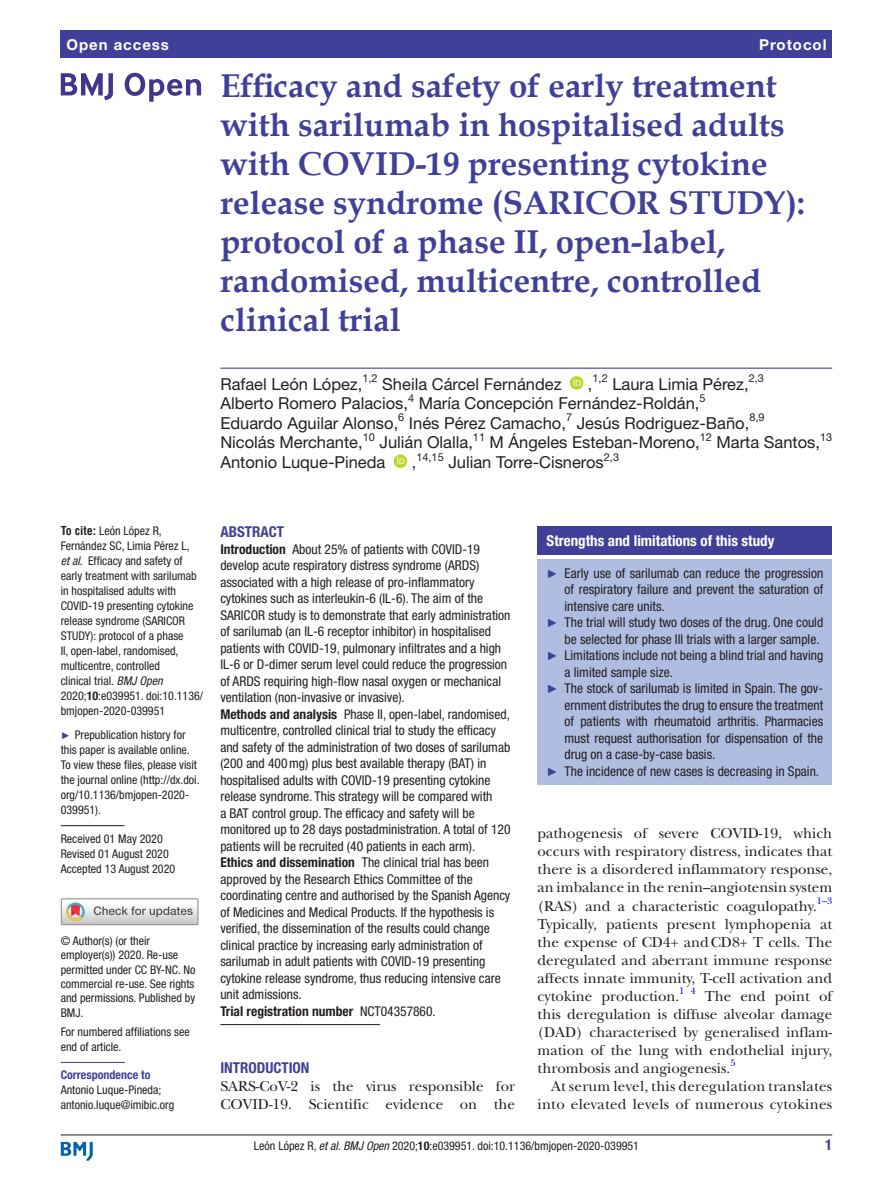
<style>
.page{position:relative;width:893px;height:1191px;background:#fff}
.page>*{position:absolute;margin:0;border:0;box-sizing:border-box;transform-origin:0 0}
.t1{font:700 33px/39px "Book Antiqua";color:#414099}
.t2{font:16.5px "Helvetica Neue LT Std";color:#231f20}
.t3{font:15px/18px "New Baskerville";color:#231f20}
.t4{font:15px/18px "New Baskerville";letter-spacing:.02em;color:#231f20;text-align:right}
.t5{font:700 condensed 15px "Helvetica Neue LT Std";color:#fff}
.t6{font:700 condensed 15px "Helvetica Neue LT Std";color:#414099}
.t7{font:700 15px "Helvetica Neue LT Std";letter-spacing:.065em;color:#fff}
.t8{font:condensed 13.5px/16.5px "Helvetica Neue LT Std";color:#231f20}
.t9{font:condensed 12px/15px "Helvetica Neue LT Std";color:#231f20}
.t10{font:700 condensed 12px "Helvetica Neue LT Std";color:#414099}
.t11{font:10.95px "Helvetica Neue LT Std";color:#231f20}
.s1{font-family:"Helvetica LT Std";font-weight:700}
.s2{font-style:italic}
.s3{font-weight:700}
.s4{font-family:"Arial";font-stretch:normal;font-size:9.75px;color:#414099}
.s5{font-family:"Arial";font-stretch:normal;font-size:12px;color:#414099}
</style>
<div class="page">
<hr style="left:61px;top:1134px;width:771px;height:1px;background:#231f20">
<svg style="left:61px;top:1141px;width:32px;height:19px"></svg>
<div style="left:61px;top:31px;width:771px;height:27px;background:#414099"></div>
<hr style="left:220px;top:367px;width:612px;height:2px;background:#414099">
<svg style="left:570px;top:376px;width:13px;height:14px"></svg>
<svg style="left:394px;top:454px;width:13px;height:14px"></svg>
<hr style="left:61px;top:825px;width:64px;height:1px;background:#231f20">
<hr style="left:61px;top:1062px;width:64px;height:1px;background:#414099">
<svg style="left:61px;top:73px;width:52px;height:27px"></svg>
<svg style="left:125px;top:73px;width:76px;height:29px"></svg>
<div style="left:61px;top:898px;width:138px;height:27px;border:1px solid #969090"></div>
<svg style="left:61px;top:898px;width:137px;height:26px"></svg>
<hr style="left:220px;top:1024px;width:160px;height:1px;background:#231f20">
<div style="left:538px;top:526px;width:294px;height:29px;background:#414099"></div>
<div style="left:538px;top:559px;width:294px;height:226px;background:#afbde1"></div>
<p class="t7" style="left:66px;top:35px;width:104px">Open access</p>
<p class="t7" style="left:759px;top:35px;width:69px">Protocol</p>
<p class="t1" style="left:220px;top:66px;width:586px">Efficacy and safety of early treatment with sarilumab in hospitalised adults with COVID-19 presenting cytokine release syndrome (SARICOR STUDY): protocol of a phase II, open-label, randomised, multicentre, controlled clinical trial</p>
<p class="t2" style="left:220px;top:374px;width:144px">Rafael León López,</p>
<p class="t11" style="left:362px;top:372px;width:17px">1,2</p>
<p class="t2" style="left:382px;top:374px;width:181px">Sheila Cárcel Fernández</p>
<p class="t11" style="left:593px;top:372px;width:17px">1,2</p>
<p class="t2" style="left:612px;top:374px;width:138px">Laura Limia Pérez,</p>
<p class="t11" style="left:749px;top:372px;width:17px">2,3</p>
<p class="t2" style="left:588px;top:374px;width:6px">,</p>
<p class="t2" style="left:220px;top:393px;width:189px">Alberto Romero Palacios,</p>
<p class="t11" style="left:408px;top:391px;width:8px">4</p>
<p class="t2" style="left:419px;top:393px;width:282px">María Concepción Fernández-Roldán,</p>
<p class="t11" style="left:699px;top:391px;width:8px">5</p>
<p class="t2" style="left:220px;top:413px;width:179px">Eduardo Aguilar Alonso,</p>
<p class="t11" style="left:398px;top:411px;width:8px">6</p>
<p class="t2" style="left:409px;top:413px;width:159px">Inés Pérez Camacho,</p>
<p class="t11" style="left:566px;top:411px;width:8px">7</p>
<p class="t2" style="left:577px;top:413px;width:174px">Jesús Rodriguez-Baño,</p>
<p class="t11" style="left:749px;top:411px;width:17px">8,9</p>
<p class="t2" style="left:220px;top:432px;width:144px">Nicolás Merchante,</p>
<p class="t11" style="left:363px;top:430px;width:14px">10</p>
<p class="t2" style="left:379px;top:432px;width:95px">Julián Olalla,</p>
<p class="t11" style="left:473px;top:430px;width:14px">11</p>
<p class="t2" style="left:490px;top:432px;width:212px">M Ángeles Esteban-Moreno,</p>
<p class="t11" style="left:700px;top:430px;width:14px">12</p>
<p class="t2" style="left:716px;top:432px;width:105px">Marta Santos,</p>
<p class="t11" style="left:820px;top:430px;width:14px">13</p>
<p class="t2" style="left:220px;top:452px;width:167px">Antonio Luque-Pineda</p>
<p class="t2" style="left:412px;top:452px;width:6px">,</p>
<p class="t11" style="left:416px;top:450px;width:29px">14,15</p>
<p class="t2" style="left:448px;top:452px;width:157px">Julian Torre-Cisneros</p>
<p class="t11" style="left:604px;top:450px;width:17px">2,3</p>
<p class="t9" style="left:61px;top:523px;width:144px"><span class="s1">To cite:</span> León López R,<br>Fernández SC, Limia Pérez L,<br><span class="s2">et al</span>. Efficacy and safety of early treatment with sarilumab in hospitalised adults with<br>COVID-19 presenting cytokine release syndrome (SARICOR<br>STUDY): protocol of a phase<br>II, open-label, randomised, multicentre, controlled<br>clinical trial. <span class="s2">BMJ Open<br></span>2020;<span class="s3">10</span>:e039951. doi:10.1136/ bmjopen-2020-039951</p>
<p class="t9" style="left:61px;top:727px;width:140px"><span class="s4">►</span> Prepublication history for this paper is available online.<br>To view these files, please visit the journal online (http://dx.doi. org/10.1136/bmjopen-2020-<br>039951).</p>
<p class="t9" style="left:61px;top:830px;width:116px">Received 01 May 2020<br>Revised 01 August 2020<br>Accepted 13 August 2020</p>
<p class="t9" style="left:61px;top:933px;width:136px;line-height:14.4px">© Author(s) (or their employer(s)) 2020. Re-use permitted under CC BY-NC. No commercial re-use. See rights and permissions. Published by<br>BMJ.</p>
<p class="t9" style="left:61px;top:1024px;width:130px">For numbered affiliations see end of article.</p>
<p class="t10" style="left:61px;top:1067px;width:91px">Correspondence to</p>
<p class="t9" style="left:61px;top:1082px;width:115px">Antonio Luque-Pineda; antonio.luque@imibic.org</p>
<p class="t6" style="left:220px;top:522px;width:65px">ABSTRACT</p>
<p class="t8" style="left:220px;top:540px;width:292px"><span class="s3">Introduction</span> About 25% of patients with COVID-19 develop acute respiratory distress syndrome (ARDS) associated with a high release of pro-inflammatory cytokines such as interleukin-6 (IL-6). The aim of the SARICOR study is to demonstrate that early administration of sarilumab (an IL-6 receptor inhibitor) in hospitalised patients with COVID-19, pulmonary infiltrates and a high IL-6 or D-dimer serum level could reduce the progression of ARDS requiring high-flow nasal oxygen or mechanical ventilation (non-invasive or invasive).<br><span class="s3">Methods and analysis</span> Phase II, open-label, randomised, multicentre, controlled clinical trial to study the efficacy and safety of the administration of two doses of sarilumab (200 and 400mg) plus best available therapy (BAT) in hospitalised adults with COVID-19 presenting cytokine release syndrome. This strategy will be compared with<br>a BAT control group. The efficacy and safety will be monitored up to 28 days postadministration. A total of 120 patients will be recruited (40 patients in each arm).<br><span class="s3">Ethics and dissemination</span> The clinical trial has been approved by the Research Ethics Committee of the coordinating centre and authorised by the Spanish Agency of Medicines and Medical Products. If the hypothesis is verified, the dissemination of the results could change clinical practice by increasing early administration of sarilumab in adult patients with COVID-19 presenting cytokine release syndrome, thus reducing intensive care unit admissions.<br><span class="s3">Trial registration number</span> NCT04357860.</p>
<p class="t6" style="left:220px;top:1059px;width:91px">INTRODUCTION</p>
<p class="t3" style="left:220px;top:1077px;width:296px">SARS-CoV-2 is the virus responsible for<br>COVID-19. Scientific evidence on the</p>
<p class="t5" style="left:547px;top:531px;width:229px">Strengths and limitations of this study</p>
<p class="t8" style="left:547px;top:564px;width:278px"><span class="s5">►</span> Early use of sarilumab can reduce the progression</p>
<p class="t8" style="left:565px;top:581px;width:260px">of respiratory failure and prevent the saturation of</p>
<p class="t8" style="left:565px;top:597px;width:102px">intensive care units.</p>
<p class="t8" style="left:547px;top:614px;width:278px"><span class="s5">►</span> The trial will study two doses of the drug. One could</p>
<p class="t8" style="left:565px;top:630px;width:257px">be selected for phase III trials with a larger sample.</p>
<p class="t8" style="left:547px;top:647px;width:278px"><span class="s5">►</span> Limitations include not being a blind trial and having</p>
<p class="t8" style="left:565px;top:663px;width:110px">a limited sample size.</p>
<p class="t8" style="left:547px;top:680px;width:278px"><span class="s5">►</span> The stock of sarilumab is limited in Spain. The gov-</p>
<p class="t8" style="left:565px;top:696px;width:260px">ernment distributes the drug to ensure the treatment</p>
<p class="t8" style="left:565px;top:713px;width:260px">of patients with rheumatoid arthritis. Pharmacies</p>
<p class="t8" style="left:565px;top:729px;width:260px">must request authorisation for dispensation of the</p>
<p class="t8" style="left:565px;top:746px;width:152px">drug on a case-by-case basis.</p>
<p class="t8" style="left:547px;top:762px;width:274px"><span class="s5">►</span> The incidence of new cases is decreasing in Spain.</p>
<p class="t3" style="left:538px;top:824px;width:296px;text-align:justify">pathogenesis of severe COVID-19, which occurs with respiratory distress, indicates that there is a disordered inflammatory response, an imbalance in the renin–angiotensin system (RAS) and a characteristic coagulopathy.<sup>1–3<br></sup>Typically, patients present lymphopenia at the expense of CD4+ andCD8+ T cells. The deregulated and aberrant immune response affects innate immunity, T-cell activation and cytokine production.<sup>1</sup> <sup>4</sup> The end point of this deregulation is diffuse alveolar damage (DAD) characterised by generalised inflam&shy;mation of the lung with endothelial injury, thrombosis and angiogenesis.<sup>5</sup></p>
<p class="t4" style="left:538px;top:1077px;width:296px">At serum level, this deregulation translates into elevated levels of numerous cytokines</p>
<p class="t9" style="left:254px;top:1137px;width:387px">León López R, <span class="s2">et al</span>. <span class="s2">BMJ Open</span> 2020;<span class="s3">10</span>:e039951. doi:10.1136/bmjopen-2020-039951</p>
<p class="t6" style="left:825px;top:1135px;width:9px">1</p>
</div>
